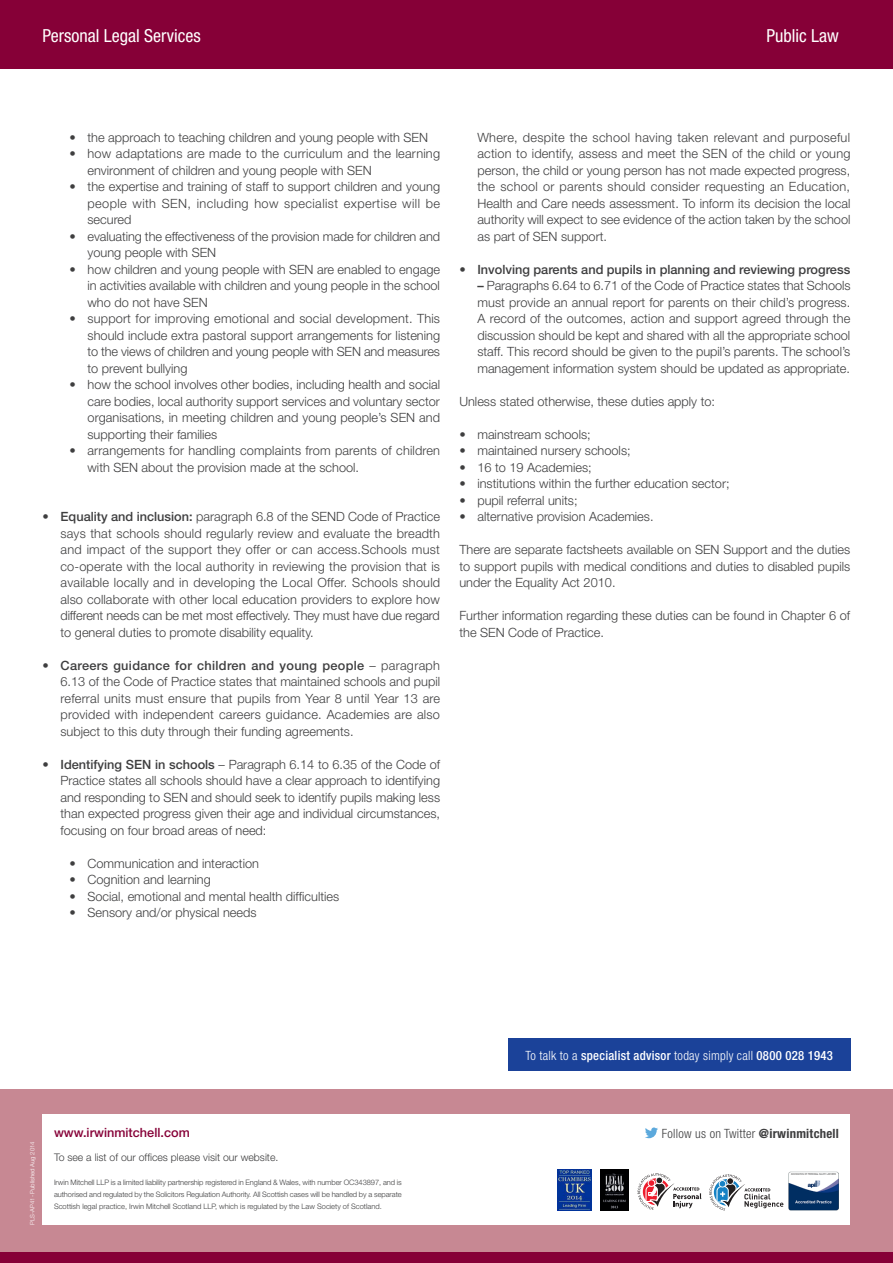
<style>
.page{position:relative;width:893px;height:1263px;background:#fff}
.page>*{position:absolute;margin:0;border:0;box-sizing:border-box;transform-origin:0 0}
.t1{font:condensed 18px "Helvetica Neue";color:#fff}
.Tabs{font:300 12.75px/16.5px "Helvetica Neue";color:#3e3e3f;text-align:justify}
.Tabs_in_tabs{font:300 12.75px "Helvetica Neue";color:#3e3e3f}
.Tabs-2{font:500 12.75px "Helvetica Neue";color:#3e3e3f}
.t2{font:500 condensed 12.75px "Helvetica Neue";letter-spacing:.02em;color:#fff}
.t3{font:300 condensed 12.75px "Helvetica Neue";letter-spacing:.02em;color:#3e3e3f}
.t4{font:500 12.75px "Helvetica Neue";color:#860037}
.t5{font:300 10.5px "Helvetica Neue";color:#3e3e3f}
.t6{font:300 7.5px/12px "Helvetica Neue";color:#3e3e3f;text-align:justify}
.t7{font:300 6px "Helvetica Neue";color:#fff}
.s1{font-weight:500}
.s2{font-weight:300}
.s3{font-weight:700}
</style>
<div class="page">
<div style="left:0;top:0;width:893px;height:68px;background:#860037"></div>
<div style="left:0;top:1090px;width:893px;height:173px;background:#c78893"></div>
<div style="left:43px;top:1114px;width:806px;height:111px;background:#fff"></div>
<svg style="left:645px;top:1127px;width:13px;height:11px"></svg>
<div style="left:0;top:1253px;width:893px;height:10px;background:#860037"></div>
<div style="left:508px;top:1039px;width:342px;height:32px;background:#1b4299"></div>
<svg style="left:638px;top:1173px;width:63px;height:37px"></svg>
<img style="left:788px;top:1171px;width:51px;height:39px">
<svg style="left:709px;top:1174px;width:74px;height:36px"></svg>
<img style="left:557px;top:1169px;width:34px;height:41px">
<img style="left:601px;top:1169px;width:28px;height:41px">
<p class="t1" style="left:43px;top:25px;width:160px">Personal Legal Services</p>
<p class="t1" style="left:766px;top:25px;width:74px">Public Law</p>
<p class="Tabs" style="left:70px;top:129px;width:360px">• the approach to teaching children and young people with SEN</p>
<p class="Tabs" style="left:88px;top:145px;width:354px;text-indent:-18px">• how adaptations are made to the curriculum and the learning environment of children and young people with SEN</p>
<p class="Tabs" style="left:88px;top:178px;width:354px;text-indent:-18px">• the expertise and training of staff to support children and young people with SEN, including how specialist expertise will be secured</p>
<p class="Tabs" style="left:88px;top:228px;width:354px;text-indent:-18px">• evaluating the effectiveness of the provision made for children and young people with SEN</p>
<p class="Tabs" style="left:88px;top:261px;width:354px;text-indent:-18px">• how children and young people with SEN are enabled to engage in activities available with children and young people in the school who do not have SEN</p>
<p class="Tabs" style="left:88px;top:310px;width:354px;text-indent:-18px">• support for improving emotional and social development. This should include extra pastoral support arrangements for listening to the views of children and young people with SEN and measures to prevent bullying</p>
<p class="Tabs" style="left:88px;top:376px;width:354px;text-indent:-18px">• how the school involves other bodies, including health and social care bodies, local authority support services and voluntary sector organisations, in meeting children and young people’s SEN and supporting their families</p>
<p class="Tabs" style="left:88px;top:442px;width:354px;text-indent:-18px">• arrangements for handling complaints from parents of children with SEN about the provision made at the school.</p>
<p class="Tabs" style="left:61px;top:508px;width:381px;text-indent:-18px"><span class="s1">• Equality and inclusion:</span> paragraph 6.8 of the SEND Code of Practice says that schools should regularly review and evaluate the breadth and impact of the support they offer or can access.Schools must co-operate with the local authority in reviewing the provision that is available locally and in developing the Local Offer. Schools should also collaborate with other local education providers to explore how different needs can be met most effectively. They must have due regard to general duties to promote disability equality.</p>
<p class="Tabs" style="left:61px;top:657px;width:381px;text-indent:-18px"><span class="s1">• Careers guidance for children and young people</span> – paragraph 6.13 of the Code of Practice states that maintained schools and pupil referral units must ensure that pupils from Year 8 until Year 13 are provided with independent careers guidance. Academies are also subject to this duty through their funding agreements.</p>
<p class="Tabs" style="left:61px;top:756px;width:381px;text-indent:-18px"><span class="s1">• Identifying SEN in schools</span> – Paragraph 6.14 to 6.35 of the Code of Practice states all schools should have a clear approach to identifying and responding to SEN and should seek to identify pupils making less than expected progress given their age and individual circumstances, focusing on four broad areas of need:</p>
<p class="Tabs_in_tabs" style="left:70px;top:856px;width:191px">• Communication and interaction</p>
<p class="Tabs_in_tabs" style="left:70px;top:872px;width:143px">• Cognition and learning</p>
<p class="Tabs_in_tabs" style="left:70px;top:889px;width:271px">• Social, emotional and mental health difficulties</p>
<p class="Tabs_in_tabs" style="left:70px;top:905px;width:189px">• Sensory and/or physical needs</p>
<p class="Tabs" style="left:477px;top:129px;width:375px">Where, despite the school having taken relevant and purposeful action to identify, assess and meet the SEN of the child or young person, the child or young person has not made expected progress, the school or parents should consider requesting an Education, Health and Care needs assessment. To inform its decision the local authority will expect to see evidence of the action taken by the school as part of SEN support.</p>
<p class="Tabs-2" style="left:459px;top:262px;width:392px">• Involving parents and pupils in planning and reviewing progress</p>
<p class="Tabs" style="left:477px;top:277px;width:375px"><span class="s1">–</span> Paragraphs 6.64 to 6.71 of the Code of Practice states that Schools must provide an annual report for parents on their child’s progress.<br>A record of the outcomes, action and support agreed through the discussion should be kept and shared with all the appropriate school staff. This record should be given to the pupil’s parents. The school’s management information system should be updated as appropriate.</p>
<p class="Tabs" style="left:459px;top:393px;width:257px">Unless stated otherwise, these duties apply to:</p>
<p class="Tabs" style="left:459px;top:426px;width:133px">• mainstream schools;</p>
<p class="Tabs" style="left:459px;top:442px;width:173px">• maintained nursery schools;</p>
<p class="Tabs" style="left:459px;top:459px;width:134px">• 16 to 19 Academies;</p>
<p class="Tabs" style="left:459px;top:475px;width:272px">• institutions within the further education sector;</p>
<p class="Tabs" style="left:459px;top:492px;width:120px">• pupil referral units;</p>
<p class="Tabs" style="left:459px;top:508px;width:196px">• alternative provision Academies.</p>
<p class="Tabs" style="left:459px;top:541px;width:392px">There are separate factsheets available on SEN Support and the duties to support pupils with medical conditions and duties to disabled pupils under the Equality Act 2010.</p>
<p class="Tabs" style="left:459px;top:607px;width:392px">Further information regarding these duties can be found in Chapter 6 of the SEN Code of Practice.</p>
<p class="t7" style="left:29px;top:1225px;width:85px;rotate:-90deg">PLS-AP41- Published Aug 2014</p>
<p class="t4" style="left:54px;top:1125px;width:137px">www.irwinmitchell.com</p>
<p class="t5" style="left:54px;top:1151px;width:226px">To see a list of our offices please visit our website.</p>
<p class="t6" style="left:54px;top:1176px;width:349px">Irwin Mitchell LLP is a limited liability partnership registered in England &amp; Wales, with number OC343897, and is authorised and regulated by the Solicitors Regulation Authority. All Scottish cases will be handled by a separate Scottish legal practice, Irwin Mitchell Scotland LLP, which is regulated by the Law Society of Scotland.</p>
<p class="t2" style="left:525px;top:1048px;width:309px"><span class="s2">To talk to a</span> specialist advisor <span class="s2">today simply call</span> 0800 028 1943</p>
<p class="t3" style="left:662px;top:1126px;width:179px">Follow us on Twitter <span class="s3">@irwinmitchell</span></p>
</div>
